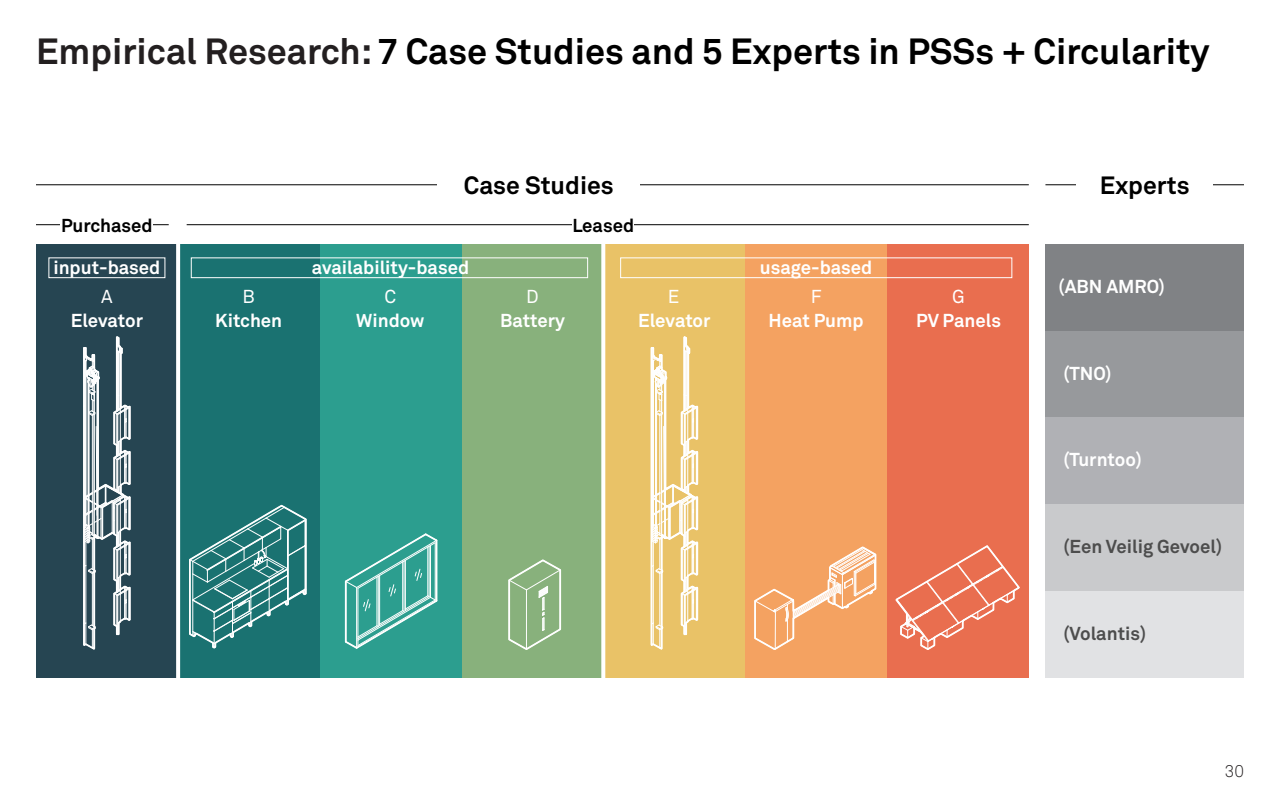
<style>
.page{position:relative;width:1280px;height:800px;background:#fff}
.page>*{position:absolute;margin:0;border:0;box-sizing:border-box;transform-origin:0 0}
._1_Chapter_Titles{font:700 36px "Akkurat Pro";color:#000}
._1_1_1_1__Bold_Sub_T{font:700 24.7px "Akkurat Pro";color:#000}
.Body_Text-White{font:700 18.5px "Akkurat Pro";color:#fff}
._1_1_1_1_1_1_Body_Te{font:700 18.5px "Akkurat Pro";color:#4d4d4d}
._1_1_1_1_1_1_Body_Te-2{font:700 18.5px "Akkurat Pro";color:#fff}
.Body_Text-White-2{font:700 18.5px "Akkurat Pro";color:#000}
.Body_Text-White-3{font:18.5px "Akkurat Pro";color:#fff}
.t1{font:17px "Akkurat Light Pro";color:#231f20}
.s1{color:#231f20}
</style>
<div class="page">
<div style="left:178px;top:245px;width:142px;height:433px;background:#1a7271"></div>
<div style="left:320px;top:245px;width:141px;height:433px;background:#2c9e8f"></div>
<div style="left:462px;top:245px;width:142px;height:433px;background:#88b17c"></div>
<div style="left:36px;top:245px;width:142px;height:433px;background:#264552"></div>
<div style="left:603px;top:245px;width:142px;height:433px;background:#e9c267"></div>
<svg style="left:83px;top:336px;width:48px;height:314px"></svg>
<svg style="left:650px;top:336px;width:49px;height:314px"></svg>
<svg style="left:189px;top:504px;width:118px;height:145px"></svg>
<svg style="left:344px;top:533px;width:94px;height:116px"></svg>
<svg style="left:508px;top:559px;width:54px;height:91px"></svg>
<div style="left:887px;top:245px;width:142px;height:433px;background:#e96e4f"></div>
<div style="left:745px;top:245px;width:142px;height:433px;background:#f4a261"></div>
<svg style="left:895px;top:545px;width:125px;height:105px"></svg>
<svg style="left:754px;top:546px;width:123px;height:104px"></svg>
<div style="left:1045px;top:244px;width:199px;height:87px;background:#808285"></div>
<div style="left:1045px;top:331px;width:199px;height:86px;background:#97999c"></div>
<div style="left:1045px;top:417px;width:199px;height:87px;background:#b0b1b5"></div>
<div style="left:1045px;top:504px;width:199px;height:87px;background:#c9cacc"></div>
<div style="left:1045px;top:591px;width:199px;height:87px;background:#e1e2e4"></div>
<hr style="left:1045px;top:184px;width:199px;height:1px;background:#000">
<hr style="left:36px;top:224px;width:133px;height:1px;background:#000">
<hr style="left:187px;top:224px;width:842px;height:1px;background:#000">
<hr style="left:36px;top:184px;width:993px;height:1px;background:#000">
<div style="left:61px;top:217px;width:92px;height:15px;background:#fff"></div>
<div style="left:572px;top:217px;width:62px;height:15px;background:#fff"></div>
<div style="left:48px;top:257px;width:117px;height:21px;border:1px solid #fff"></div>
<div style="left:620px;top:257px;width:392px;height:21px;border:1px solid #fff"></div>
<div style="left:191px;top:257px;width:397px;height:21px;border:1px solid #fff"></div>
<svg style="left:176px;top:244px;width:4px;height:434px;background:#f8f9f9"></svg>
<svg style="left:601px;top:244px;width:4px;height:434px;background:#f5f8f4"></svg>
<div style="left:438px;top:175px;width:202px;height:19px;background:#fff"></div>
<div style="left:1076px;top:175px;width:137px;height:19px;background:#fff"></div>
<p class="_1_Chapter_Titles" style="left:36px;top:29px;width:1175px"><span class="s1">Empirical Research:</span> 7 Case Studies and 5 Experts in PSSs + Circularity</p>
<p class="_1_1_1_1__Bold_Sub_T" style="left:464px;top:170px;width:151px">Case Studies</p>
<p class="_1_1_1_1__Bold_Sub_T" style="left:1100px;top:170px;width:91px">Experts</p>
<p class="Body_Text-White-2" style="left:61px;top:214px;width:93px">Purchased</p>
<p class="Body_Text-White-2" style="left:572px;top:214px;width:63px">Leased</p>
<p class="Body_Text-White" style="left:53px;top:256px;width:109px">input-based</p>
<p class="Body_Text-White-3" style="left:101px;top:285px;width:13px">A</p>
<p class="Body_Text-White" style="left:71px;top:309px;width:74px">Elevator</p>
<p class="Body_Text-White" style="left:312px;top:256px;width:159px">availability-based</p>
<p class="Body_Text-White-3" style="left:243px;top:285px;width:14px">B</p>
<p class="Body_Text-White-3" style="left:385px;top:285px;width:13px">C</p>
<p class="Body_Text-White-3" style="left:526px;top:285px;width:14px">D</p>
<p class="Body_Text-White-3" style="left:668px;top:285px;width:13px">E</p>
<p class="Body_Text-White" style="left:215px;top:309px;width:69px">Kitchen</p>
<p class="Body_Text-White" style="left:356px;top:309px;width:70px">Window</p>
<p class="Body_Text-White" style="left:500px;top:309px;width:66px">Battery</p>
<p class="Body_Text-White" style="left:638px;top:309px;width:74px">Elevator</p>
<p class="Body_Text-White" style="left:760px;top:256px;width:114px">usage-based</p>
<p class="Body_Text-White" style="left:769px;top:309px;width:97px">Heat Pump</p>
<p class="Body_Text-White" style="left:916px;top:309px;width:86px">PV Panels</p>
<p class="Body_Text-White-3" style="left:811px;top:285px;width:12px">F</p>
<p class="Body_Text-White-3" style="left:952px;top:285px;width:14px">G</p>
<p class="_1_1_1_1_1_1_Body_Te-2" style="left:1059px;top:275px;width:108px">(ABN AMRO)</p>
<p class="_1_1_1_1_1_1_Body_Te-2" style="left:1063px;top:362px;width:50px">(TNO)</p>
<p class="_1_1_1_1_1_1_Body_Te-2" style="left:1063px;top:448px;width:80px">(Turntoo)</p>
<p class="_1_1_1_1_1_1_Body_Te" style="left:1063px;top:535px;width:160px">(Een Veilig Gevoel)</p>
<p class="_1_1_1_1_1_1_Body_Te" style="left:1063px;top:622px;width:84px">(Volantis)</p>
<p class="t1" style="left:1225px;top:761px;width:21px">30</p>
</div>
